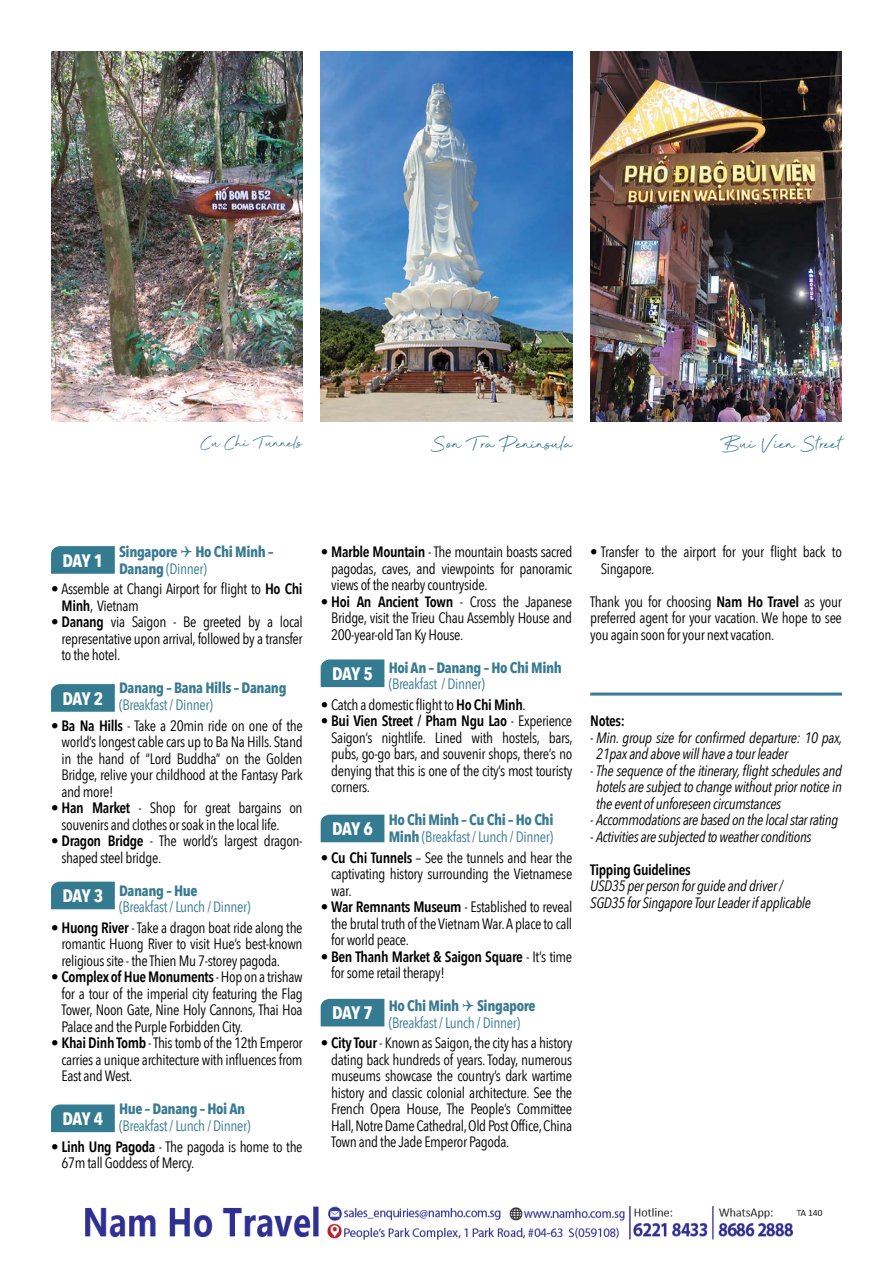
<style>
.page{position:relative;width:893px;height:1263px;background:#fff}
.page>*{position:absolute;margin:0;border:0;box-sizing:border-box;transform-origin:0 0}
.t1{font:24px "Beyond Infinity";color:#387b92}
.t2{font:21px "Beyond Infinity";color:#387b92}
.t3{font:700 18px "Avenir Next Condensed";letter-spacing:-.025em;color:#fff}
.t4{font:15px/16.5px "Avenir Next Condensed";letter-spacing:-.025em;color:#000;text-align:justify}
.t5{font:italic 15px/16.5px "Avenir Next Condensed";letter-spacing:-.025em;color:#000}
.t6{font:700 15px/16.5px "Avenir Next Condensed";letter-spacing:-.025em;color:#387b92}
.t7{font:15px "Avenir Next Condensed";letter-spacing:-.025em;color:#387b92}
.t8{font:600 15px "Avenir Next Condensed";letter-spacing:-.025em;color:#000}
.s1{font-weight:400}
.s2{font-weight:600}
</style>
<div class="page">
<svg style="left:51px;top:546px;width:64px;height:28px;background:#397e94"></svg>
<div style="left:321px;top:659px;width:63px;height:28px;background:#347b92"></div>
<svg style="left:51px;top:684px;width:64px;height:28px;background:#397e94"></svg>
<div style="left:321px;top:815px;width:63px;height:27px;background:#347b92"></div>
<div style="left:51px;top:882px;width:64px;height:27px;background:#347b92"></div>
<div style="left:321px;top:999px;width:63px;height:27px;background:#347b92"></div>
<div style="left:51px;top:1104px;width:64px;height:28px;background:#347b92"></div>
<hr style="left:590px;top:692px;width:252px;height:3px;background:#387b92">
<img style="left:590px;top:51px;width:252px;height:370px">
<img style="left:321px;top:51px;width:251px;height:370px">
<img style="left:51px;top:51px;width:252px;height:370px">
<img style="left:85px;top:1206px;width:738px;height:34px">
<h2 class="t2" style="left:201px;top:431px;width:103px">Cu Chi Tunnels</h2>
<h1 class="t1" style="left:431px;top:431px;width:143px">Son Tra Peninsula</h1>
<h1 class="t1" style="left:720px;top:431px;width:123px">Bui Vien Street</h1>
<p class="t6" style="left:119px;top:543px;width:156px">Singapore Ho Chi Minh –<br>Danang <span class="s1">(Dinner)</span></p>
<p class="t4" style="left:62px;top:580px;width:243px;text-indent:-10px">• Assemble at Changi Airport for flight to <span class="s2">Ho Chi<br>Minh</span>, Vietnam</p>
<p class="t4" style="left:62px;top:613px;width:243px;text-indent:-10px"><span class="s2">• Danang</span> via Saigon - Be greeted by a local representative upon arrival, followed by a transfer to the hotel.</p>
<p class="t6" style="left:119px;top:680px;width:169px">Danang – Bana Hills – Danang</p>
<p class="t7" style="left:119px;top:692px;width:95px">(Breakfast / Dinner)</p>
<p class="t4" style="left:62px;top:716px;width:243px;text-indent:-10px">• <span class="s2">Ba Na Hills</span> - Take a 20min ride on one of the world’s longest cable cars up to Ba Na Hills. Stand in the hand of “Lord Buddha” on the Golden Bridge, relive your childhood at the Fantasy Park and more!</p>
<p class="t4" style="left:62px;top:799px;width:243px;text-indent:-10px">• <span class="s2">Han Market</span> - Shop for great bargains on souvenirs and clothes or soak in the local life.</p>
<p class="t4" style="left:62px;top:832px;width:243px;text-indent:-10px">• <span class="s2">Dragon Bridge</span> - The world’s largest dragon&shy;shaped steel bridge.</p>
<p class="t6" style="left:119px;top:882px;width:80px">Danang – Hue</p>
<p class="t7" style="left:119px;top:894px;width:133px">(Breakfast / Lunch / Dinner)</p>
<p class="t4" style="left:62px;top:919px;width:243px;text-indent:-10px">• <span class="s2">Huong River</span> - Take a dragon boat ride along the romantic Huong River to visit Hue’s best-known religious site - the Thien Mu 7-storey pagoda.</p>
<p class="t4" style="left:62px;top:968px;width:243px;text-indent:-10px">• <span class="s2">Complex of Hue Monuments</span> - Hop on a trishaw for a tour of the imperial city featuring the Flag Tower, Noon Gate, Nine Holy Cannons, Thai Hoa Palace and the Purple Forbidden City.</p>
<p class="t4" style="left:62px;top:1034px;width:243px;text-indent:-10px">• <span class="s2">Khai Dinh Tomb</span> - This tomb of the 12th Emperor carries a unique architecture with influences from East and West.</p>
<p class="t6" style="left:119px;top:1101px;width:128px">Hue – Danang – Hoi An</p>
<p class="t7" style="left:119px;top:1113px;width:133px">(Breakfast / Lunch / Dinner)</p>
<p class="t4" style="left:62px;top:1137px;width:243px;text-indent:-10px">• <span class="s2">Linh Ung Pagoda</span> - The pagoda is home to the<br>67m tall Goddess of Mercy.</p>
<p class="t3" style="left:62px;top:549px;width:43px">DAY 1</p>
<p class="t3" style="left:62px;top:687px;width:43px">DAY 2</p>
<p class="t3" style="left:62px;top:885px;width:43px">DAY 3</p>
<p class="t3" style="left:62px;top:1108px;width:43px">DAY 4</p>
<p class="t4" style="left:331px;top:543px;width:243px;text-indent:-10px">• <span class="s2">Marble Mountain</span> - The mountain boasts sacred pagodas, caves, and viewpoints for panoramic views of the nearby countryside.</p>
<p class="t4" style="left:331px;top:592px;width:243px;text-indent:-10px">• <span class="s2">Hoi An Ancient Town</span> - Cross the Japanese Bridge, visit the Trieu Chau Assembly House and 200-year-old Tan Ky House.</p>
<p class="t6" style="left:389px;top:659px;width:175px">Hoi An – Danang – Ho Chi Minh</p>
<p class="t7" style="left:389px;top:671px;width:98px">(Breakfast / Dinner)</p>
<p class="t4" style="left:321px;top:696px;width:207px">• Catch a domestic flight to <span class="s2">Ho Chi Minh</span>.</p>
<p class="t4" style="left:331px;top:712px;width:243px;text-indent:-10px">• <span class="s2">Bui Vien Street / Pham Ngu Lao</span> - Experience Saigon’s nightlife. Lined with hostels, bars, pubs, go-go bars, and souvenir shops, there’s no denying that this is one of the city’s most touristy corners.</p>
<p class="t6" style="left:389px;top:812px;width:166px">Ho Chi Minh – Cu Chi – Ho Chi<br>Minh <span class="s1">(Breakfast / Lunch / Dinner)</span></p>
<p class="t4" style="left:331px;top:848px;width:243px;text-indent:-10px">• <span class="s2">Cu Chi Tunnels</span> – See the tunnels and hear the captivating history surrounding the Vietnamese war.</p>
<p class="t4" style="left:331px;top:898px;width:243px;text-indent:-10px">• <span class="s2">War Remnants Museum</span> - Established to reveal the brutal truth of the Vietnam War. A place to call for world peace.</p>
<p class="t4" style="left:331px;top:947px;width:243px;text-indent:-10px">• <span class="s2">Ben Thanh Market &amp; Saigon Square</span> - It’s time for some retail therapy!</p>
<p class="t6" style="left:389px;top:997px;width:148px">Ho Chi Minh Singapore</p>
<p class="t7" style="left:389px;top:1009px;width:133px">(Breakfast / Lunch / Dinner)</p>
<p class="t4" style="left:331px;top:1034px;width:243px;text-indent:-10px">• <span class="s2">City Tour</span> - Known as Saigon, the city has a history dating back hundreds of years. Today, numerous museums showcase the country’s dark wartime history and classic colonial architecture. See the French Opera House, The People’s Committee Hall, Notre Dame Cathedral, Old Post Office, China Town and the Jade Emperor Pagoda.</p>
<p class="t3" style="left:332px;top:663px;width:43px">DAY 5</p>
<p class="t3" style="left:332px;top:818px;width:43px">DAY 6</p>
<p class="t3" style="left:332px;top:1002px;width:43px">DAY 7</p>
<p class="t4" style="left:601px;top:543px;width:243px;text-indent:-10px">• Transfer to the airport for your flight back to<br>Singapore.</p>
<p class="t4" style="left:590px;top:592px;width:253px">Thank you for choosing <span class="s2">Nam Ho Travel</span> as your preferred agent for your vacation. We hope to see you again soon for your next vacation.</p>
<p class="t8" style="left:590px;top:708px;width:36px">Notes:</p>
<p class="t5" style="left:596px;top:729px;width:248px;text-indent:-6px">- Min. group size for confirmed departure: 10 pax,<br>21pax and above will have a tour leader</p>
<p class="t5" style="left:596px;top:762px;width:247px;text-align:justify;text-indent:-6px">- The sequence of the itinerary, flight schedules and hotels are subject to change without prior notice in the event of unforeseen circumstances</p>
<p class="t5" style="left:590px;top:811px;width:249px">- Accommodations are based on the local star rating</p>
<p class="t5" style="left:590px;top:828px;width:223px">- Activities are subjected to weather conditions</p>
<p class="t8" style="left:590px;top:856px;width:102px">Tipping Guidelines</p>
<p class="t5" style="left:590px;top:877px;width:222px">USD35 per person for guide and driver /<br>SGD35 for Singapore Tour Leader if applicable</p>
</div>
